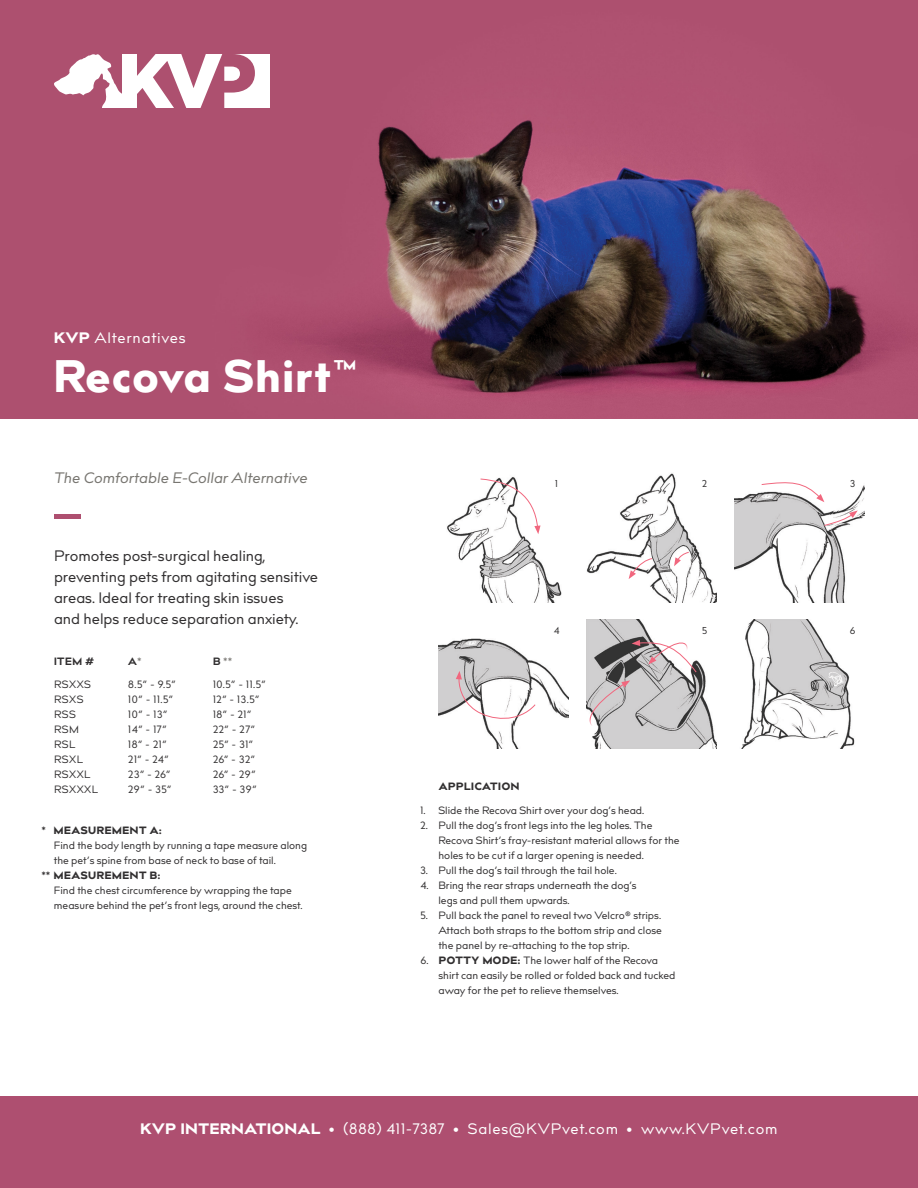
<style>
.page{position:relative;width:918px;height:1188px;background:#fff}
.page>*{position:absolute;margin:0;border:0;box-sizing:border-box;transform-origin:0 0}
.L_k_20_20_Super_Bill{font:45px "billcorpm 3 super";letter-spacing:.05em;color:#fff}
.t1{font:15px/21px "billcorpm 3";color:#312f30}
.t2{font:15px "billcorpm 3";letter-spacing:.05em;color:#fff}
.t3{font:italic 15px "billcorpm 3";color:#787671}
.t4{font:10.5px/15px "billcorpm 3";color:#312f30}
.t5{font:10.5px "billcorpm 3 super";letter-spacing:.06em;color:#312f30}
.t6{font:800 10.5px "billcorpm 3";color:#312f30}
.t7{font:10.5px "billcorpm 3";color:#7d7b77}
.t8{font:9.9px "billcorpm 3";color:#312f30}
.s1{font-family:"billcorpm 3 super"}
.s2{font-weight:400;color:#7d7b77}
.s3{font-weight:800;color:#312f30}
.s4{font-family:"billcorpm 3"}
.s5{font-style:inherit}
</style>
<div class="page">
<div style="left:0;top:1096px;width:918px;height:92px;background:#ae4f70"></div>
<img style="left:0;top:0;width:918px;height:418px">
<svg style="left:54px;top:54px;width:216px;height:54px"></svg>
<hr style="left:54px;top:515px;width:27px;height:4px;background:#ae4f70">
<img style="left:439px;top:638px;width:129px;height:111px">
<img style="left:587px;top:473px;width:129px;height:129px">
<img style="left:741px;top:619px;width:114px;height:130px">
<img style="left:587px;top:619px;width:129px;height:130px">
<svg style="left:632px;top:640px;width:65px;height:33px"></svg>
<svg style="left:588px;top:680px;width:42px;height:50px;background:#c6c0c2"></svg>
<svg style="left:456px;top:671px;width:80px;height:53px"></svg>
<svg style="left:629px;top:558px;width:24px;height:21px"></svg>
<svg style="left:674px;top:551px;width:16px;height:15px"></svg>
<img style="left:447px;top:477px;width:115px;height:125px">
<svg style="left:480px;top:478px;width:61px;height:56px"></svg>
<img style="left:735px;top:485px;width:129px;height:117px">
<svg style="left:761px;top:482px;width:63px;height:20px"></svg>
<svg style="left:824px;top:510px;width:34px;height:16px"></svg>
<p class="t2" style="left:54px;top:327px;width:133px"><span class="s1">KVP</span> Alternatives</p>
<p class="L_k_20_20_Super_Bill" style="left:54px;top:344px;width:304px">Recova Shirt™</p>
<p class="t3" style="left:54px;top:467px;width:255px">The Comfortable E‑Collar Alternative</p>
<p class="t1" style="left:54px;top:546px;width:266px">Promotes post‑surgical healing, preventing pets from agitating sensitive areas. Ideal for treating skin issues<br>and helps reduce separation anxiety.</p>
<p class="t6" style="left:54px;top:654px;width:41px">ITEM #</p>
<p class="t6" style="left:128px;top:654px;width:15px">A<span class="s2">*</span></p>
<p class="t7" style="left:213px;top:654px;width:20px"><span class="s3">B</span> **</p>
<p class="t4" style="left:54px;top:677px;width:39px">RSXXS</p>
<p class="t4" style="left:128px;top:677px;width:49px">8.5” ‑ 9.5”</p>
<p class="t4" style="left:213px;top:677px;width:54px">10.5” ‑ 11.5”</p>
<p class="t4" style="left:54px;top:692px;width:31px">RSXS</p>
<p class="t4" style="left:128px;top:692px;width:46px">10” ‑ 11.5”</p>
<p class="t4" style="left:213px;top:692px;width:48px">12” ‑ 13.5”</p>
<p class="t4" style="left:54px;top:707px;width:23px">RSS</p>
<p class="t4" style="left:128px;top:707px;width:40px">10” ‑ 13”</p>
<p class="t4" style="left:213px;top:707px;width:40px">18” ‑ 21”</p>
<p class="t4" style="left:54px;top:722px;width:27px">RSM</p>
<p class="t4" style="left:128px;top:722px;width:40px">14” ‑ 17”</p>
<p class="t4" style="left:213px;top:722px;width:43px">22” ‑ 27”</p>
<p class="t4" style="left:54px;top:737px;width:23px">RSL</p>
<p class="t4" style="left:128px;top:737px;width:40px">18” ‑ 21”</p>
<p class="t4" style="left:213px;top:737px;width:42px">25” ‑ 31”</p>
<p class="t4" style="left:54px;top:752px;width:30px">RSXL</p>
<p class="t4" style="left:128px;top:752px;width:42px">21” ‑ 24”</p>
<p class="t4" style="left:213px;top:752px;width:43px">26” ‑ 32”</p>
<p class="t4" style="left:54px;top:767px;width:38px">RSXXL</p>
<p class="t4" style="left:128px;top:767px;width:43px">23” ‑ 26”</p>
<p class="t4" style="left:213px;top:767px;width:44px">26” ‑ 29”</p>
<p class="t4" style="left:54px;top:782px;width:46px">RSXXXL</p>
<p class="t4" style="left:128px;top:782px;width:45px">29” ‑ 35”</p>
<p class="t4" style="left:213px;top:782px;width:45px">33” ‑ 39”</p>
<p class="t4" style="left:54px;top:823px;width:255px"><span class="s1">MEASUREMENT A:<br></span>Find the body length by running a tape measure along the pet’s spine from base of neck to base of tail.</p>
<p class="t5" style="left:42px;top:868px;width:120px"><span class="s4">**</span> MEASUREMENT B:</p>
<p class="t4" style="left:54px;top:883px;width:250px">Find the chest circumference by wrapping the tape measure behind the pet’s front legs, around the chest.</p>
<p class="t4" style="left:42px;top:823px;width:5px">*</p>
<p class="t8" style="left:555px;top:477px;width:4px">1</p>
<p class="t8" style="left:850px;top:477px;width:7px">3</p>
<p class="t8" style="left:702px;top:477px;width:6px">2</p>
<p class="t8" style="left:554px;top:623px;width:7px">4</p>
<p class="t8" style="left:702px;top:623px;width:7px">5</p>
<p class="t8" style="left:850px;top:623px;width:7px">6</p>
<p class="t5" style="left:439px;top:779px;width:82px">APPLICATION</p>
<p class="t4" style="left:420px;top:803px;width:225px">1. Slide the Recova Shirt over your dog’s head.</p>
<p class="t4" style="left:438px;top:818px;width:243px;text-indent:-18px">2. Pull the dog’s front legs into the leg holes. The<br>Recova Shirt’s fray‑resistant material allows for the holes to be cut if a larger opening is needed.</p>
<p class="t4" style="left:420px;top:863px;width:198px">3. Pull the dog’s tail through the tail hole.</p>
<p class="t4" style="left:438px;top:878px;width:200px;text-indent:-18px">4. Bring the rear straps underneath the dog’s legs and pull them upwards.</p>
<p class="t4" style="left:438px;top:908px;width:225px;text-align:justify;text-indent:-18px">5. Pull back the panel to reveal two Velcro® strips.<br>Attach both straps to the bottom strip and close the panel by re‑attaching to the top strip.</p>
<p class="t4" style="left:438px;top:953px;width:238px;text-indent:-18px">6. <span class="s1">POTTY MODE:</span> The lower half of the Recova shirt can easily be rolled or folded back and tucked away for the pet to relieve themselves.</p>
<h2 class="t2" style="left:140px;top:1118px;width:639px"><span class="s1">KVP INTERNATIONAL</span> <span class="s5">•</span> (888) 411-7387 <span class="s5">•</span> Sales@KVPvet.com <span class="s5">•</span> www.KVPvet.com</h2>
</div>
